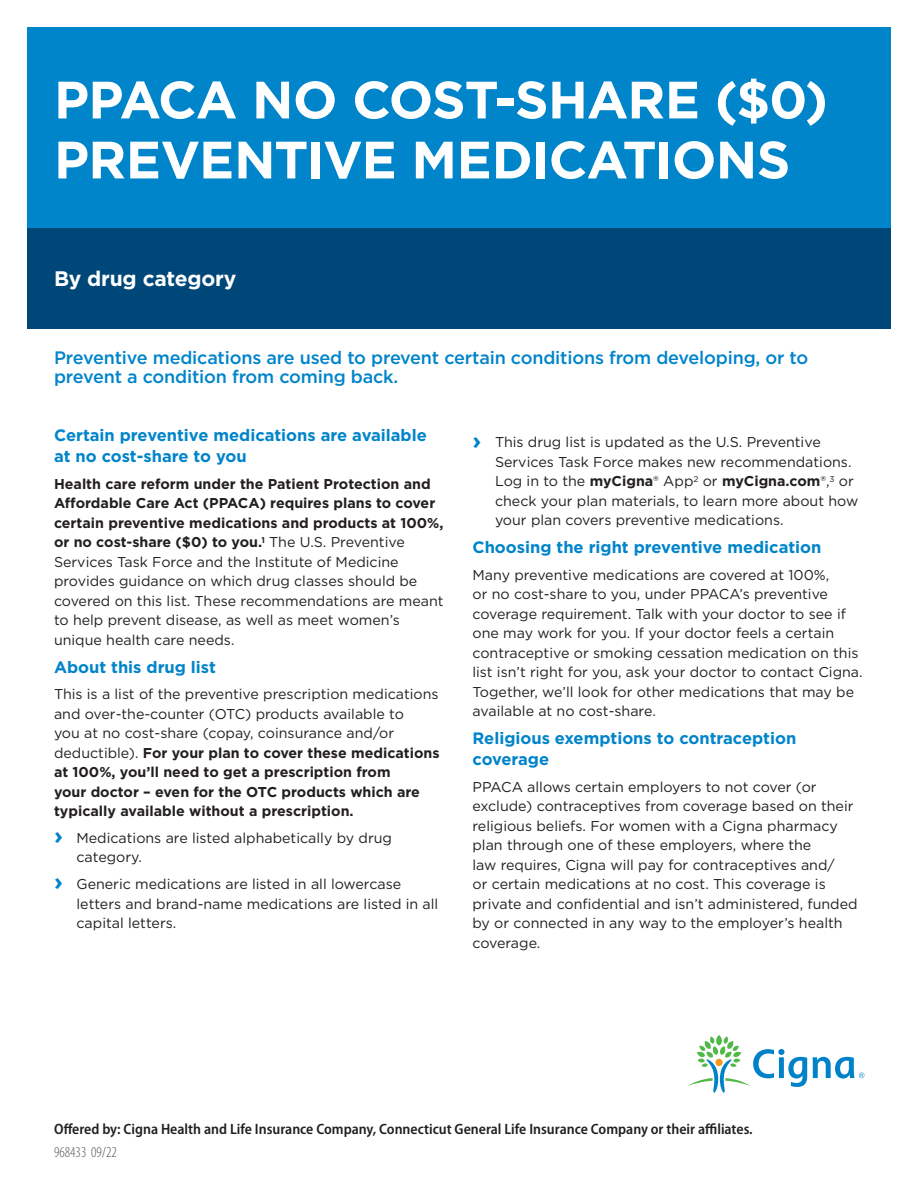
<style>
.page{position:relative;width:918px;height:1188px;background:#fff}
.page>*{position:absolute;margin:0;border:0;box-sizing:border-box;transform-origin:0 0}
.Headline_bold_40_45{font:700 52.5px/60px "Gotham";letter-spacing:-.015em;color:#fff}
.Subheadline_bold_14{font:700 21px "Gotham";letter-spacing:-.01em;color:#fff}
.Intro_body_copy_medi{font:500 18px/19.5px "Gotham";letter-spacing:-.01em;color:#0084ca}
.Legal_copy_Cat{font:700 16.5px/21px "Gotham";color:#0084ca}
.Offered_by_legal{font:600 semi-condensed 15px "Myriad Pro";color:#231f20}
.M-Legal_copy_Cat{font:300 condensed 15px "Myriad Pro";color:#57585a}
.Legal_copy_Cat-2{font:14.25px/19.5px "Gotham";color:#231f20}
.Legal_copy_Cat-3{font:700 14.25px/19.5px "Gotham";color:#231f20}
.s1{font-weight:700}
.s2{font-weight:400}
.s3{font-weight:700;font-size:24px;color:#0084ca}
</style>
<div class="page">
<div style="left:27px;top:27px;width:864px;height:295px;background:#0084ca"></div>
<div style="left:27px;top:228px;width:864px;height:100px;background:#004779"></div>
<svg style="left:688px;top:1035px;width:176px;height:58px"></svg>
<p class="Headline_bold_40_45" style="left:54px;top:70px;width:776px">PPACA NO COST-SHARE ($0)<br>PREVENTIVE MEDICATIONS</p>
<p class="Subheadline_bold_14" style="left:54px;top:265px;width:184px">By drug category</p>
<p class="Intro_body_copy_medi" style="left:54px;top:348px;width:756px">Preventive medications are used to prevent certain conditions from developing, or to prevent a condition from coming back.</p>
<p class="Legal_copy_Cat" style="left:54px;top:425px;width:374px">Certain preventive medications are available at no cost-share to you</p>
<p class="Legal_copy_Cat-2" style="left:54px;top:474px;width:391px"><span class="s1">Health care reform under the Patient Protection and Affordable Care Act (PPACA) requires plans to cover certain preventive medications and products at 100%, or no cost-share ($0) to you.</span><sup>1</sup> The U.S. Preventive Services Task Force and the Institute of Medicine provides guidance on which drug classes should be covered on this list. These recommendations are meant to help prevent disease, as well as meet women’s unique health care needs.</p>
<p class="Legal_copy_Cat" style="left:54px;top:657px;width:163px">About this drug list</p>
<p class="Legal_copy_Cat-3" style="left:54px;top:685px;width:387px"><span class="s2">This is a list of the preventive prescription medications and over-the-counter (OTC) products available to<br>you at no cost-share (copay, coinsurance and/or deductible).</span> For your plan to cover these medications at 100%, you’ll need to get a prescription from<br>your doctor – even for the OTC products which are typically available without a prescription.</p>
<p class="Legal_copy_Cat-2" style="left:76px;top:828px;width:317px;text-indent:-22px"><span class="s3">›</span> Medications are listed alphabetically by drug category.</p>
<p class="Legal_copy_Cat-2" style="left:76px;top:874px;width:363px;text-indent:-22px"><span class="s3">›</span> Generic medications are listed in all lowercase letters and brand-name medications are listed in all capital letters.</p>
<p class="Legal_copy_Cat-2" style="left:495px;top:432px;width:365px;text-indent:-22px"><span class="s3">›</span> This drug list is updated as the U.S. Preventive Services Task Force makes new recommendations.<br>Log in to the <span class="s1">myCigna</span>® App<sup>2</sup> or <span class="s1">myCigna.com</span>®,<sup>3</sup> or check your plan materials, to learn more about how your plan covers preventive medications.</p>
<p class="Legal_copy_Cat" style="left:472px;top:537px;width:350px">Choosing the right preventive medication</p>
<p class="Legal_copy_Cat-2" style="left:472px;top:565px;width:392px">Many preventive medications are covered at 100%,<br>or no cost-share to you, under PPACA’s preventive coverage requirement. Talk with your doctor to see if one may work for you. If your doctor feels a certain contraceptive or smoking cessation medication on this list isn’t right for you, ask your doctor to contact Cigna.<br>Together, we’ll look for other medications that may be available at no cost-share.</p>
<p class="Legal_copy_Cat" style="left:472px;top:728px;width:325px">Religious exemptions to contraception coverage</p>
<p class="Legal_copy_Cat-2" style="left:472px;top:777px;width:387px">PPACA allows certain employers to not cover (or exclude) contraceptives from coverage based on their religious beliefs. For women with a Cigna pharmacy plan through one of these employers, where the<br>law requires, Cigna will pay for contraceptives and/<br>or certain medications at no cost. This coverage is private and confidential and isn’t administered, funded by or connected in any way to the employer’s health coverage.</p>
<p class="Offered_by_legal" style="left:54px;top:1121px;width:700px">Offered by: Cigna Health and Life Insurance Company, Connecticut General Life Insurance Company or their affiliates.</p>
<p class="M-Legal_copy_Cat" style="left:54px;top:1144px;width:64px">968433 09/22</p>
</div>
